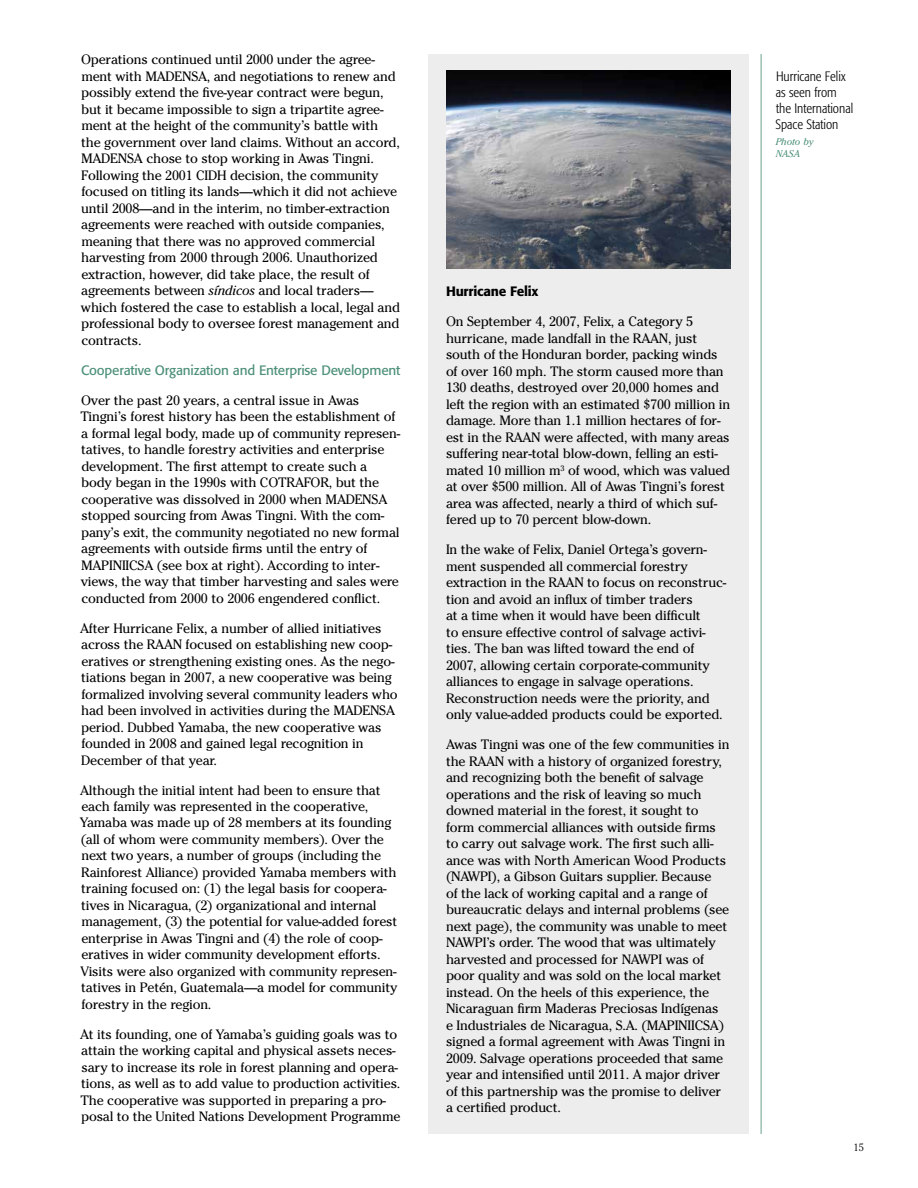
<style>
.page{position:relative;width:918px;height:1188px;background:#fff}
.page>*{position:absolute;margin:0;border:0;box-sizing:border-box;transform-origin:0 0}
.t1{font:13.5px/16.5px "Cheltenham";letter-spacing:-.015em;color:#000}
.t2{font:300 condensed 13.5px/16.2px "Formata";color:#000}
.t3{font:13.5px "Formata";letter-spacing:-.015em;color:#4e917a}
.t4{font:500 13.5px "Formata";letter-spacing:-.015em;color:#000}
.t5{font:300 10.5px "Cheltenham";color:#000}
.t6{font:italic 9.75px/11.7px "Cheltenham";color:#4e917a}
.s1{font-style:italic}
</style>
<div class="page">
<hr style="left:760px;top:54px;width:2px;height:1080px;background:#9dc1b3">
<div style="left:428px;top:54px;width:320px;height:1080px;background:#ededee"></div>
<img style="left:446px;top:70px;width:284px;height:198px">
<p class="t1" style="left:81px;top:51px;width:321px">Operations continued until 2000 under the agree&shy;ment with MADENSA, and negotiations to renew and possibly extend the five-year contract were begun, but it became impossible to sign a tripartite agree&shy;ment at the height of the community’s battle with the government over land claims. Without an accord, MADENSA chose to stop working in Awas Tingni.<br>Following the 2001 CIDH decision, the community focused on titling its lands—which it did not achieve until 2008—and in the interim, no timber-extraction agreements were reached with outside companies, meaning that there was no approved commercial harvesting from 2000 through 2006. Unauthorized extraction, however, did take place, the result of agreements between <span class="s1">síndicos</span> and local traders— which fostered the case to establish a local, legal and professional body to oversee forest management and contracts.</p>
<p class="t3" style="left:81px;top:362px;width:321px">Cooperative Organization and Enterprise Development</p>
<p class="t1" style="left:80px;top:392px;width:321px">Over the past 20 years, a central issue in Awas Tingni’s forest history has been the establishment of a formal legal body, made up of community represen&shy;tatives, to handle forestry activities and enterprise development. The first attempt to create such a body began in the 1990s with COTRAFOR, but the cooperative was dissolved in 2000 when MADENSA stopped sourcing from Awas Tingni. With the com&shy;pany’s exit, the community negotiated no new formal agreements with outside firms until the entry of MAPINIICSA (see box at right). According to inter&shy;views, the way that timber harvesting and sales were conducted from 2000 to 2006 engendered conflict.</p>
<p class="t1" style="left:80px;top:620px;width:319px">After Hurricane Felix, a number of allied initiatives across the RAAN focused on establishing new coop&shy;eratives or strengthening existing ones. As the nego&shy;tiations began in 2007, a new cooperative was being formalized involving several community leaders who had been involved in activities during the MADENSA period. Dubbed Yamaba, the new cooperative was founded in 2008 and gained legal recognition in December of that year.</p>
<p class="t1" style="left:80px;top:782px;width:319px">Although the initial intent had been to ensure that each family was represented in the cooperative, Yamaba was made up of 28 members at its founding (all of whom were community members). Over the next two years, a number of groups (including the Rainforest Alliance) provided Yamaba members with training focused on: (1) the legal basis for coopera&shy;tives in Nicaragua, (2) organizational and internal management, (3) the potential for value-added forest enterprise in Awas Tingni and (4) the role of coop&shy;eratives in wider community development efforts.<br>Visits were also organized with community represen&shy;tatives in Petén, Guatemala—a model for community forestry in the region.</p>
<p class="t1" style="left:80px;top:1026px;width:322px">At its founding, one of Yamaba’s guiding goals was to attain the working capital and physical assets neces&shy;sary to increase its role in forest planning and opera&shy;tions, as well as to add value to production activities.<br>The cooperative was supported in preparing a pro&shy;posal to the United Nations Development Programme</p>
<p class="t2" style="left:775px;top:68px;width:79px">Hurricane Felix as seen from the International<br>Space Station</p>
<p class="t6" style="left:776px;top:136px;width:39px">Photo by<br>NASA</p>
<p class="t4" style="left:446px;top:283px;width:94px">Hurricane Felix</p>
<p class="t1" style="left:446px;top:313px;width:286px">On September 4, 2007, Felix, a Category 5 hurricane, made landfall in the RAAN, just south of the Honduran border, packing winds of over 160 mph. The storm caused more than 130 deaths, destroyed over 20,000 homes and left the region with an estimated $700 million in damage. More than 1.1 million hectares of for&shy;est in the RAAN were affected, with many areas suffering near-total blow-down, felling an esti&shy;mated 10 million m<sup>3</sup> of wood, which was valued at over $500 million. All of Awas Tingni’s forest area was affected, nearly a third of which suf&shy;fered up to 70 percent blow-down.</p>
<p class="t1" style="left:446px;top:542px;width:282px">In the wake of Felix, Daniel Ortega’s govern&shy;ment suspended all commercial forestry extraction in the RAAN to focus on reconstruc&shy;tion and avoid an influx of timber traders<br>at a time when it would have been difficult<br>to ensure effective control of salvage activi&shy;ties. The ban was lifted toward the end of 2007, allowing certain corporate-community alliances to engage in salvage operations.<br>Reconstruction needs were the priority, and only value-added products could be exported.</p>
<p class="t1" style="left:446px;top:737px;width:285px">Awas Tingni was one of the few communities in the RAAN with a history of organized forestry, and recognizing both the benefit of salvage operations and the risk of leaving so much downed material in the forest, it sought to form commercial alliances with outside firms to carry out salvage work. The first such alli&shy;ance was with North American Wood Products (NAWPI), a Gibson Guitars supplier. Because<br>of the lack of working capital and a range of bureaucratic delays and internal problems (see next page), the community was unable to meet NAWPI’s order. The wood that was ultimately harvested and processed for NAWPI was of poor quality and was sold on the local market instead. On the heels of this experience, the Nicaraguan firm Maderas Preciosas Indígenas<br>e Industriales de Nicaragua, S.A. (MAPINIICSA) signed a formal agreement with Awas Tingni in 2009. Salvage operations proceeded that same year and intensified until 2011. A major driver of this partnership was the promise to deliver a certified product.</p>
<p class="t5" style="left:854px;top:1141px;width:12px">15</p>
</div>
